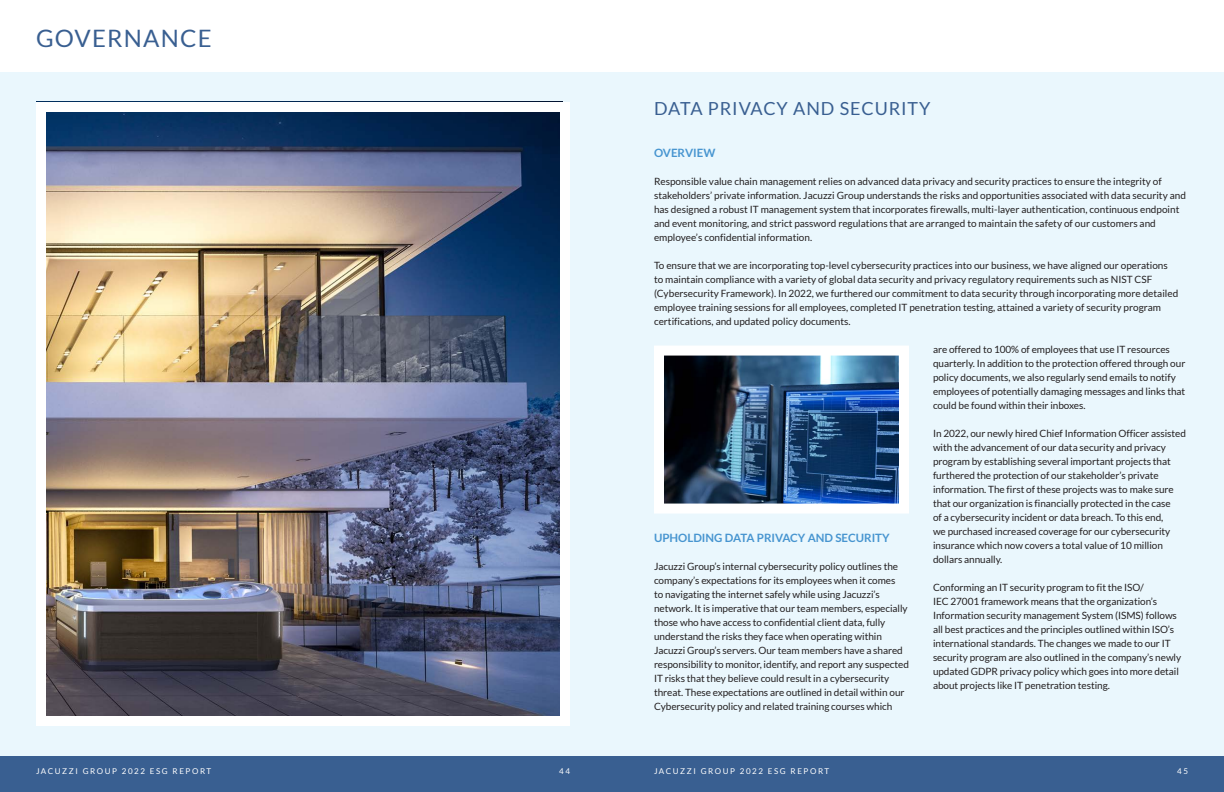
<style>
.page{position:relative;width:1224px;height:792px;background:#fff}
.page>*{position:absolute;margin:0;border:0;box-sizing:border-box;transform-origin:0 0}
.Main_Heads{font:24px "Lato";letter-spacing:.05em;color:#395f91}
.Small_Heads{font:18px "Lato";letter-spacing:.05em;color:#395f91}
.Subheads{font:700 11.5px "Lato";color:#4795d0}
.Text{font:10px/14px "Lato";letter-spacing:-.005em;color:#231f20}
.t1{font:8px "Lato";letter-spacing:.2em;color:#fff}
</style>
<div class="page">
<div style="left:0;top:756px;width:612px;height:36px;background:#395f91"></div>
<div style="left:612px;top:756px;width:612px;height:36px;background:#395f91"></div>
<div style="left:0;top:72px;width:612px;height:684px;background:#eaf7fd"></div>
<div style="left:612px;top:72px;width:612px;height:684px;background:#eaf7fd"></div>
<img style="left:47px;top:113px;width:512px;height:602px">
<div style="left:36px;top:102px;width:534px;height:624px;border:10px solid #fff"></div>
<img style="left:665px;top:357px;width:233px;height:146px">
<div style="left:654px;top:346px;width:255px;height:168px;border:10px solid #fff"></div>
<p class="Main_Heads" style="left:36px;top:25px;width:177px">GOVERNANCE</p>
<p class="Small_Heads" style="left:654px;top:98px;width:278px">DATA PRIVACY AND SECURITY</p>
<p class="Subheads" style="left:654px;top:146px;width:63px">OVERVIEW</p>
<p class="Text" style="left:654px;top:174px;width:533px">Responsible value chain management relies on advanced data privacy and security practices to ensure the integrity of stakeholders’ private information. Jacuzzi Group understands the risks and opportunities associated with data security and has designed a robust IT management system that incorporates firewalls, multi-layer authentication, continuous endpoint and event monitoring, and strict password regulations that are arranged to maintain the safety of our customers and employee’s confidential information.</p>
<p class="Text" style="left:654px;top:258px;width:526px">To ensure that we are incorporating top-level cybersecurity practices into our business, we have aligned our operations to maintain compliance with a variety of global data security and privacy regulatory requirements such as NIST CSF (Cybersecurity Framework). In 2022, we furthered our commitment to data security through incorporating more detailed employee training sessions for all employees, completed IT penetration testing, attained a variety of security program certifications, and updated policy documents.</p>
<p class="Subheads" style="left:654px;top:532px;width:237px">UPHOLDING DATA PRIVACY AND SECURITY</p>
<p class="Text" style="left:654px;top:560px;width:257px">Jacuzzi Group’s internal cybersecurity policy outlines the company’s expectations for its employees when it comes<br>to navigating the internet safely while using Jacuzzi’s network. It is imperative that our team members, especially those who have access to confidential client data, fully understand the risks they face when operating within Jacuzzi Group’s servers. Our team members have a shared responsibility to monitor, identify, and report any suspected IT risks that they believe could result in a cybersecurity threat. These expectations are outlined in detail within our Cybersecurity policy and related training courses which</p>
<p class="Text" style="left:933px;top:342px;width:254px">are offered to 100% of employees that use IT resources quarterly. In addition to the protection offered through our policy documents, we also regularly send emails to notify employees of potentially damaging messages and links that could be found within their inboxes.</p>
<p class="Text" style="left:933px;top:426px;width:255px">In 2022, our newly hired Chief Information Officer assisted with the advancement of our data security and privacy program by establishing several important projects that furthered the protection of our stakeholder’s private information. The first of these projects was to make sure that our organization is financially protected in the case<br>of a cybersecurity incident or data breach. To this end,<br>we purchased increased coverage for our cybersecurity insurance which now covers a total value of 10 million dollars annually.</p>
<p class="Text" style="left:933px;top:580px;width:250px">Conforming an IT security program to fit the ISO/<br>IEC 27001 framework means that the organization’s Information security management System (ISMS) follows all best practices and the principles outlined within ISO’s international standards. The changes we made to our IT security program are also outlined in the company’s newly updated GDPR privacy policy which goes into more detail about projects like IT penetration testing.</p>
<p class="t1" style="left:36px;top:766px;width:177px">JACUZZI GROUP 2022 ESG REPORT</p>
<p class="t1" style="left:559px;top:766px;width:12px">44</p>
<p class="t1" style="left:654px;top:766px;width:177px">JACUZZI GROUP 2022 ESG REPORT</p>
<p class="t1" style="left:1177px;top:766px;width:12px">45</p>
</div>
